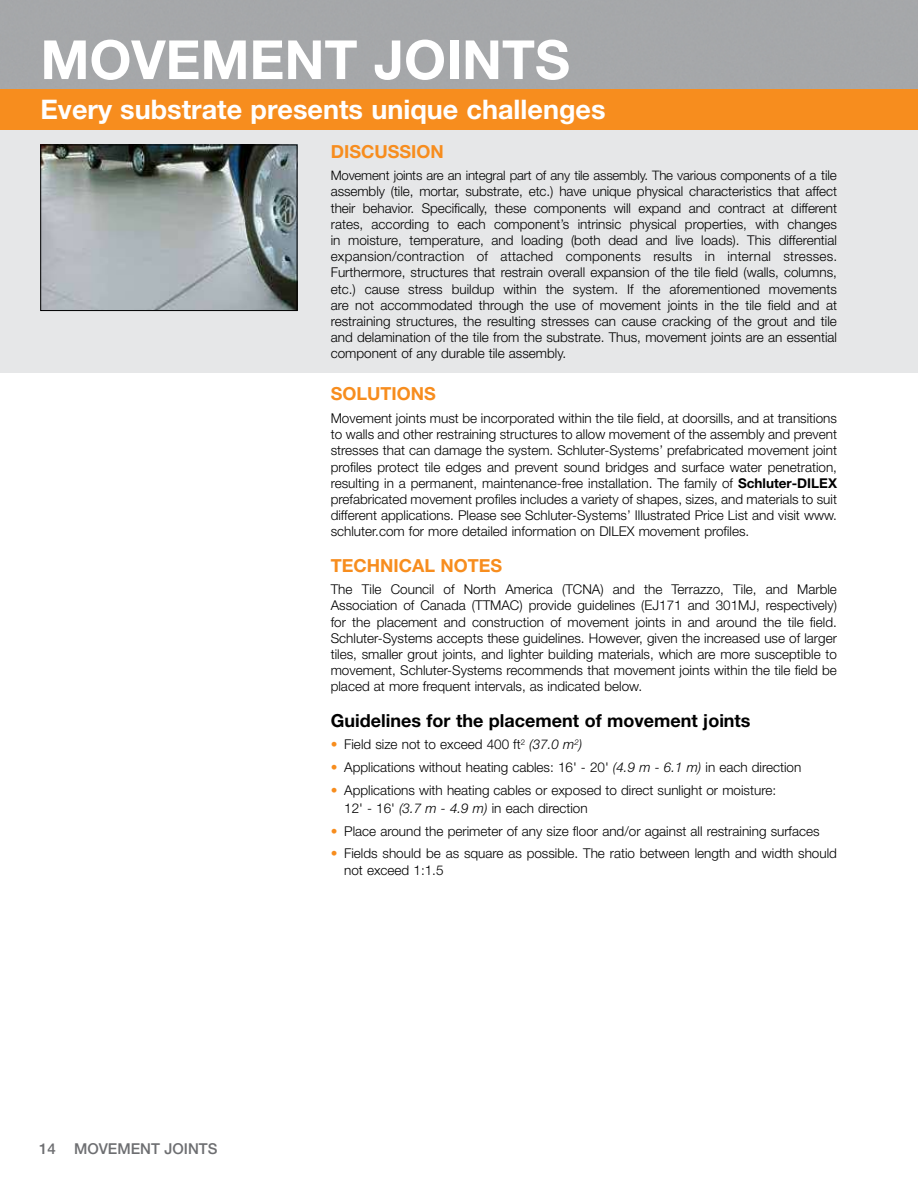
<style>
.page{position:relative;width:918px;height:1188px;background:#fff}
.page>*{position:absolute;margin:0;border:0;box-sizing:border-box;transform-origin:0 0}
.t1{font:700 54px "Helvetica Neue LT Pro";color:#fff}
.t2{font:700 27px "Helvetica Neue LT Pro";color:#fff}
.t3{font:700 18px "Helvetica Neue LT Pro";color:#000}
.t4{font:700 18px "Helvetica Neue LT Pro";color:#f78d1e}
.t5{font:500 15px "Helvetica Neue LT Pro";color:#6d6e71}
.t6{font:300 13.5px/16.2px "Helvetica Neue LT Pro";color:#000;text-align:justify}
.t7{font:300 13.05px "Helvetica Neue LT Pro";letter-spacing:-.015em;color:#000}
.s1{font-size:13.5px}
.s2{font-weight:700}
.s3{color:#f78d1e}
.s4{font-style:italic}
</style>
<div class="page">
<div style="left:0;top:0;width:918px;height:90px;background:#a5a7aa"></div>
<div style="left:0;top:90px;width:918px;height:40px;background:#f78d1e"></div>
<div style="left:0;top:130px;width:918px;height:243px;background:#e6e7e8"></div>
<img style="left:42px;top:147px;width:253px;height:162px">
<div style="left:40px;top:145px;width:257px;height:166px;border:1px solid #000"></div>
<h1 class="t1" style="left:40px;top:26px;width:531px">MOVEMENT JOINTS</h1>
<h2 class="t2" style="left:40px;top:92px;width:567px">Every substrate presents unique challenges</h2>
<p class="t5" style="left:39px;top:1139px;width:180px">14 MOVEMENT JOINTS</p>
<h3 class="t4" style="left:331px;top:140px;width:115px">DISCUSSION</h3>
<p class="t7" style="left:331px;top:168px;width:508px">Movement joints are an integral part of any tile assembly. The various components of <span class="s1">a tile</span></p>
<p class="t6" style="left:331px;top:183px;width:508px">assembly (tile, mortar, substrate, etc.) have unique physical characteristics that affect their behavior. Specifically, these components will expand and contract at different rates, according to each component’s intrinsic physical properties, with changes in moisture, temperature, and loading (both dead and live loads). This differential expansion/contraction of attached components results in internal stresses.<br>Furthermore, structures that restrain overall expansion of the tile field (walls, columns, etc.) cause stress buildup within the system. If the aforementioned movements are not accommodated through the use of movement joints in the tile field and at restraining structures, the resulting stresses can cause cracking of the grout and tile and delamination of the tile from the substrate. Thus, movement joints are an essential component of any durable tile assembly.</p>
<h3 class="t4" style="left:331px;top:383px;width:107px">SOLUTIONS</h3>
<p class="t6" style="left:331px;top:410px;width:508px">Movement joints must be incorporated within the tile field, at doorsills, and at transitions to walls and other restraining structures to allow movement of the assembly and prevent stresses that can damage the system. Schluter-Systems’ prefabricated movement joint profiles protect tile edges and prevent sound bridges and surface water penetration, resulting in a permanent, maintenance-free installation. The family of <span class="s2">Schluter-DILEX </span>prefabricated movement profiles includes a variety of shapes, sizes, and materials to suit different applications. Please see Schluter-Systems’ Illustrated Price List and visit www. schluter.com for more detailed information on DILEX movement profiles.</p>
<h3 class="t4" style="left:331px;top:554px;width:173px">TECHNICAL NOTES</h3>
<p class="t6" style="left:331px;top:581px;width:508px">The Tile Council of North America (TCNA) and the Terrazzo, Tile, and Marble Association of Canada (TTMAC) provide guidelines (EJ171 and 301MJ, respectively) for the placement and construction of movement joints in and around the tile field.<br>Schluter-Systems accepts these guidelines. However, given the increased use of larger tiles, smaller grout joints, and lighter building materials, which are more susceptible to movement, Schluter-Systems recommends that movement joints within the tile field be placed at more frequent intervals, as indicated below.</p>
<h3 class="t3" style="left:331px;top:709px;width:421px">Guidelines for the placement of movement joints</h3>
<p class="t6" style="left:331px;top:736px;width:253px"><span class="s3">•</span> Field size not to exceed 400 ft<sup>2</sup> <span class="s4">(37.0 m</span><sup>2</sup><span class="s4">)</span></p>
<p class="t6" style="left:331px;top:759px;width:472px"><span class="s3">•</span> Applications without heating cables: 16' - 20' <span class="s4">(4.9 m - 6.1 m)</span> in each direction</p>
<p class="t6" style="left:344px;top:780px;width:433px;line-height:18.5px;text-indent:-14px"><span class="s3">•</span> Applications with heating cables or exposed to direct sunlight or moisture:<br>12' - 16' <span class="s4">(3.7 m - 4.9 m)</span> in each direction</p>
<p class="t6" style="left:331px;top:823px;width:490px"><span class="s3">•</span> Place around the perimeter of any size floor and/or against all restraining surfaces</p>
<p class="t6" style="left:344px;top:845px;width:494px;text-indent:-14px"><span class="s3">•</span> Fields should be as square as possible. The ratio between length and width should not exceed 1:1.5</p>
</div>
